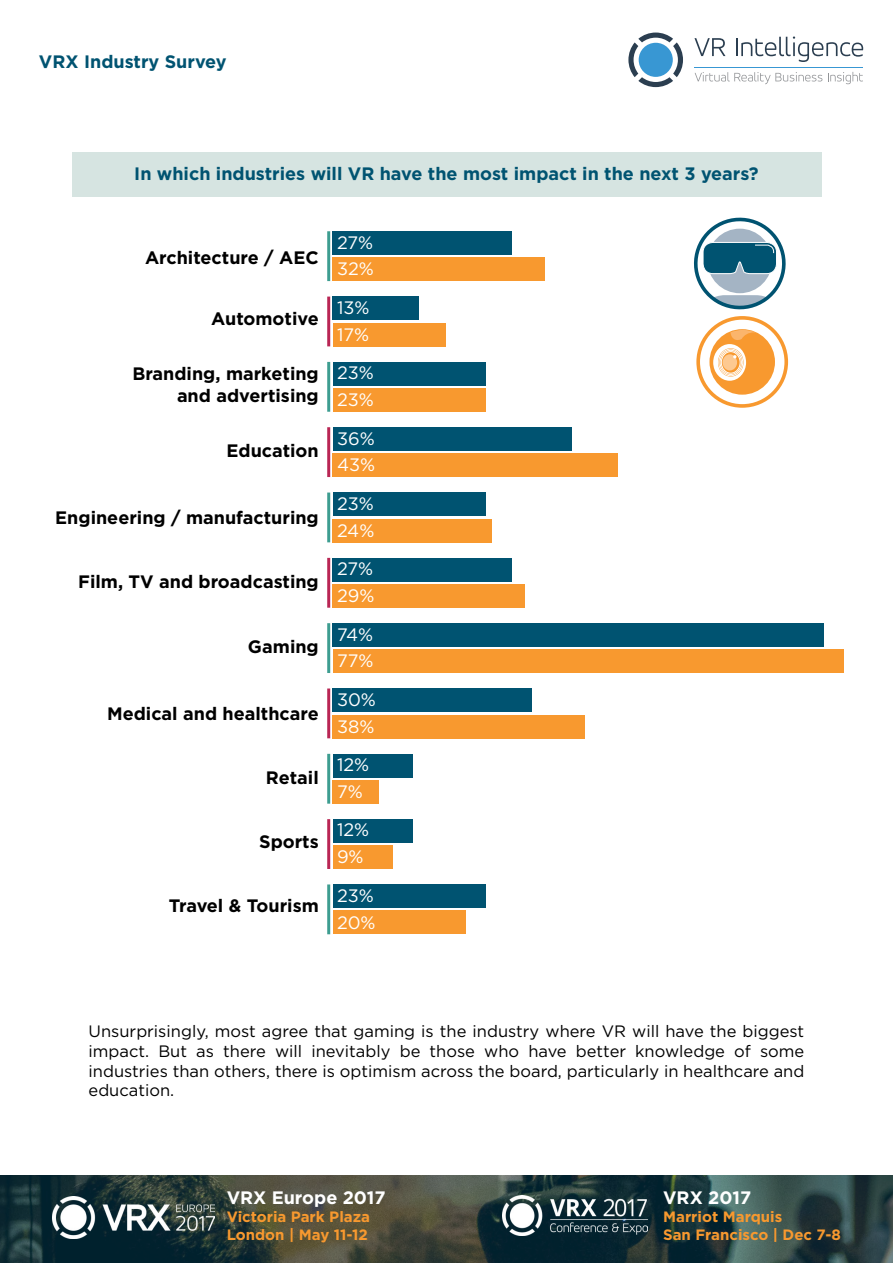
<style>
.page{position:relative;width:893px;height:1263px;background:#fff}
.page>*{position:absolute;margin:0;border:0;box-sizing:border-box;transform-origin:0 0}
.t1{font:700 18px/21.6px "Gotham";color:#000;text-align:right}
.t2{font:700 18px "Gotham";color:#005371}
.t3{font:18px/26.7px "Gotham";color:#fff}
.t4{font:700 18px "Gotham";color:#fff}
.t5{font:16.5px/19.8px "Gotham";color:#000;text-align:justify}
.t6{font:700 15px/18px "Gotham";color:#f8992f}
</style>
<div class="page">
<img style="left:0;top:1175px;width:893px;height:88px">
<svg style="left:628px;top:33px;width:55px;height:54px"></svg>
<svg style="left:694px;top:38px;width:31px;height:18px"></svg>
<svg style="left:736px;top:36px;width:127px;height:26px"></svg>
<hr style="left:694px;top:67px;width:169px;height:1px;background:#3897d3">
<svg style="left:695px;top:72px;width:127px;height:12px"></svg>
<svg style="left:828px;top:72px;width:35px;height:12px"></svg>
<img style="left:503px;top:1195px;width:144px;height:40px">
<img style="left:53px;top:1196px;width:161px;height:43px">
<div style="left:72px;top:152px;width:749px;height:45px;background:#d6e4e1"></div>
<div style="left:333px;top:257px;width:212px;height:24px;background:#f8992f"></div>
<div style="left:333px;top:323px;width:112px;height:23px;background:#f8992f"></div>
<div style="left:333px;top:388px;width:152px;height:24px;background:#f8992f"></div>
<div style="left:333px;top:453px;width:285px;height:24px;background:#f8992f"></div>
<div style="left:333px;top:519px;width:159px;height:23px;background:#f8992f"></div>
<div style="left:333px;top:584px;width:192px;height:24px;background:#f8992f"></div>
<div style="left:333px;top:649px;width:511px;height:24px;background:#f8992f"></div>
<div style="left:333px;top:715px;width:252px;height:23px;background:#f8992f"></div>
<div style="left:333px;top:780px;width:46px;height:24px;background:#f8992f"></div>
<div style="left:333px;top:845px;width:59px;height:24px;background:#f8992f"></div>
<div style="left:333px;top:911px;width:132px;height:23px;background:#f8992f"></div>
<div style="left:333px;top:231px;width:179px;height:24px;background:#005371"></div>
<div style="left:333px;top:297px;width:86px;height:23px;background:#005371"></div>
<div style="left:333px;top:362px;width:152px;height:24px;background:#005371"></div>
<div style="left:333px;top:427px;width:239px;height:24px;background:#005371"></div>
<div style="left:333px;top:493px;width:152px;height:23px;background:#005371"></div>
<div style="left:333px;top:558px;width:179px;height:23px;background:#005371"></div>
<div style="left:333px;top:623px;width:491px;height:24px;background:#005371"></div>
<div style="left:333px;top:688px;width:199px;height:24px;background:#005371"></div>
<div style="left:333px;top:754px;width:79px;height:23px;background:#005371"></div>
<div style="left:333px;top:819px;width:79px;height:24px;background:#005371"></div>
<div style="left:333px;top:884px;width:152px;height:24px;background:#005371"></div>
<hr style="left:327px;top:231px;width:3px;height:50px;background:#3d9d90">
<hr style="left:327px;top:362px;width:3px;height:50px;background:#3d9d90">
<hr style="left:327px;top:492px;width:3px;height:50px;background:#3d9d90">
<hr style="left:327px;top:623px;width:3px;height:50px;background:#3d9d90">
<hr style="left:327px;top:754px;width:3px;height:50px;background:#3d9d90">
<hr style="left:327px;top:884px;width:3px;height:50px;background:#3d9d90">
<hr style="left:327px;top:297px;width:3px;height:49px;background:#b92654">
<hr style="left:327px;top:427px;width:3px;height:50px;background:#b92654">
<hr style="left:327px;top:558px;width:3px;height:50px;background:#b92654">
<hr style="left:327px;top:688px;width:3px;height:50px;background:#b92654">
<hr style="left:327px;top:819px;width:3px;height:50px;background:#b92654">
<svg style="left:694px;top:217px;width:92px;height:93px"></svg>
<svg style="left:698px;top:318px;width:88px;height:88px"></svg>
<div style="left:709px;top:329px;width:66px;height:66px;background:#f8992f;border-radius:50%"></div>
<svg style="left:713px;top:344px;width:33px;height:37px"></svg>
<svg style="left:718px;top:348px;width:25px;height:29px"></svg>
<div style="left:718px;top:349px;width:25px;height:27px;border:1px solid #fff;border-radius:50%"></div>
<div style="left:720px;top:350px;width:22px;height:25px;border:1px solid #fff;border-radius:50%"></div>
<div style="left:721px;top:351px;width:19px;height:22px;border:1px solid #fff;border-radius:50%"></div>
<div style="left:722px;top:354px;width:15px;height:16px;background:#fdc991;border-radius:50%"></div>
<svg style="left:730px;top:330px;width:26px;height:10px"></svg>
<div style="left:696px;top:316px;width:92px;height:92px;border:4px solid #f8992f;border-radius:50%"></div>
<p class="t2" style="left:39px;top:51px;width:189px">VRX Industry Survey</p>
<p class="t2" style="left:134px;top:164px;width:626px">In which industries will VR have the most impact in the next 3 years?</p>
<p class="t1" style="left:145px;top:247px;width:175px">Architecture / AEC</p>
<p class="t1" style="left:211px;top:308px;width:109px">Automotive</p>
<p class="t1" style="left:133px;top:363px;width:188px">Branding, marketing and advertising</p>
<p class="t1" style="left:227px;top:440px;width:94px">Education</p>
<p class="t1" style="left:55px;top:507px;width:265px">Engineering / manufacturing</p>
<p class="t1" style="left:78px;top:571px;width:242px">Film, TV and broadcasting</p>
<p class="t1" style="left:248px;top:635px;width:72px">Gaming</p>
<p class="t1" style="left:107px;top:702px;width:213px">Medical and healthcare</p>
<p class="t1" style="left:266px;top:766px;width:54px">Retail</p>
<p class="t1" style="left:259px;top:830px;width:61px">Sports</p>
<p class="t1" style="left:169px;top:894px;width:152px">Travel &amp; Tourism</p>
<p class="t3" style="left:337px;top:229px;width:38px">27%<br>32%</p>
<p class="t3" style="left:337px;top:294px;width:34px">13%<br>17%</p>
<p class="t3" style="left:337px;top:359px;width:38px">23%<br>23%</p>
<p class="t3" style="left:337px;top:424px;width:40px">36%<br>43%</p>
<p class="t3" style="left:337px;top:490px;width:39px">23%<br>24%</p>
<p class="t3" style="left:337px;top:555px;width:39px">27%<br>29%</p>
<p class="t3" style="left:337px;top:620px;width:38px">74%<br>77%</p>
<p class="t3" style="left:337px;top:686px;width:40px">30%<br>38%</p>
<p class="t3" style="left:337px;top:751px;width:34px">12%<br>7%</p>
<p class="t3" style="left:337px;top:816px;width:34px">12%<br>9%</p>
<p class="t3" style="left:337px;top:882px;width:40px">23%<br>20%</p>
<p class="t5" style="left:89px;top:1021px;width:717px">Unsurprisingly, most agree that gaming is the industry where VR will have the biggest impact. But as there will inevitably be those who have better knowledge of some industries than others, there is optimism across the board, particularly in healthcare and education.</p>
<p class="t4" style="left:227px;top:1187px;width:160px">VRX Europe 2017</p>
<p class="t6" style="left:227px;top:1207px;width:145px">Victoria Park Plaza<br>London | May 11-12</p>
<p class="t4" style="left:663px;top:1187px;width:90px">VRX 2017</p>
<p class="t6" style="left:663px;top:1207px;width:179px">Marriot Marquis<br>San Francisco | Dec 7-8</p>
</div>
